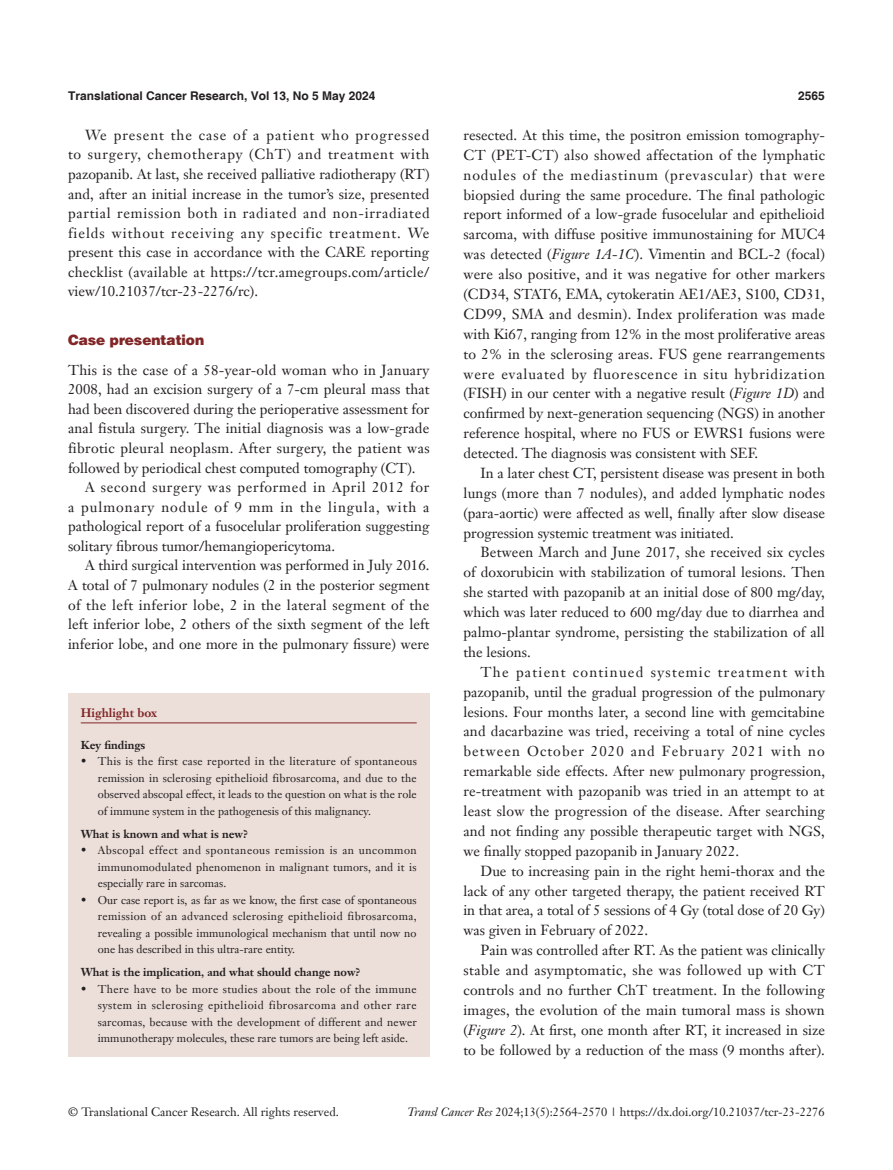
<style>
.page{position:relative;width:893px;height:1170px;background:#fff}
.page>*{position:absolute;margin:0;border:0;box-sizing:border-box;transform-origin:0 0}
.t1{font:14.25px/20px "Janson Text LT";color:#231f20;text-align:justify}
._1ji-6_5{font:900 14.25px "Helvetica";color:#812627}
.t2{font:12px "Janson Text LT";color:#231f20}
.t3{font:700 12px "Helvetica";color:#231f20}
.Cite{font:700 12px "Janson Text LT";color:#812627}
.box-zhengwen{font:11.25px/16.5px "Janson Text LT";color:#231f20;text-align:justify}
.box-biaoti-1_5mm{font:700 11.25px "Janson Text LT";color:#231f20}
.box-biaoti{font:700 11.25px "Janson Text LT";color:#231f20}
.s1{font-style:italic}
</style>
<div class="page">
<div style="left:68px;top:693px;width:361px;height:363px;background:#ecdfd9"></div>
<hr style="left:81px;top:722px;width:336px;height:1px;background:#812627">
<p class="t3" style="left:68px;top:88px;width:309px">Translational Cancer Research, Vol 13, No 5 May 2024</p>
<p class="t3" style="left:798px;top:88px;width:28px">2565</p>
<p class="t1" style="left:68px;top:125px;width:363px;line-height:19.5px;text-indent:17px">We present the case of a patient who progressed to surgery, chemotherapy (ChT) and treatment with pazopanib. At last, she received palliative radiotherapy (RT) and, after an initial increase in the tumor’s size, presented partial remission both in radiated and non-irradiated fields without receiving any specific treatment. We present this case in accordance with the CARE reporting checklist (available at https://tcr.amegroups.com/article/ view/10.21037/tcr-23-2276/rc).</p>
<p class="_1ji-6_5" style="left:68px;top:331px;width:138px">Case presentation</p>
<p class="t1" style="left:68px;top:360px;width:363px;line-height:19.5px">This is the case of a 58-year-old woman who in January 2008, had an excision surgery of a 7-cm pleural mass that had been discovered during the perioperative assessment for anal fistula surgery. The initial diagnosis was a low-grade fibrotic pleural neoplasm. After surgery, the patient was followed by periodical chest computed tomography (CT).</p>
<p class="t1" style="left:68px;top:477px;width:363px;line-height:19.5px;text-indent:17px">A second surgery was performed in April 2012 for a pulmonary nodule of 9 mm in the lingula, with a pathological report of a fusocelular proliferation suggesting solitary fibrous tumor/hemangiopericytoma.</p>
<p class="t1" style="left:68px;top:555px;width:363px;line-height:19.5px;text-indent:17px">A third surgical intervention was performed in July 2016.<br>A total of 7 pulmonary nodules (2 in the posterior segment of the left inferior lobe, 2 in the lateral segment of the left inferior lobe, 2 others of the sixth segment of the left inferior lobe, and one more in the pulmonary fissure) were</p>
<p class="Cite" style="left:81px;top:704px;width:78px">Highlight box</p>
<p class="box-biaoti" style="left:81px;top:737px;width:66px">Key findings</p>
<p class="box-zhengwen" style="left:98px;top:753px;width:321px;text-indent:-17px">• This is the first case reported in the literature of spontaneous remission in sclerosing epithelioid fibrosarcoma, and due to the observed abscopal effect, it leads to the question on what is the role of immune system in the pathogenesis of this malignancy.</p>
<p class="box-biaoti-1_5mm" style="left:81px;top:826px;width:169px">What is known and what is new?</p>
<p class="box-zhengwen" style="left:98px;top:842px;width:321px;text-indent:-17px">• Abscopal effect and spontaneous remission is an uncommon immunomodulated phenomenon in malignant tumors, and it is especially rare in sarcomas.</p>
<p class="box-zhengwen" style="left:98px;top:891px;width:320px;text-indent:-17px">• Our case report is, as far as we know, the first case of spontaneous remission of an advanced sclerosing epithelioid fibrosarcoma, revealing a possible immunological mechanism that until now no one has described in this ultra-rare entity.</p>
<p class="box-biaoti-1_5mm" style="left:81px;top:965px;width:281px">What is the implication, and what should change now?</p>
<p class="box-zhengwen" style="left:98px;top:980px;width:321px;text-indent:-17px">• There have to be more studies about the role of the immune system in sclerosing epithelioid fibrosarcoma and other rare sarcomas, because with the development of different and newer immunotherapy molecules, these rare tumors are being left aside.</p>
<p class="t1" style="left:463px;top:125px;width:363px">resected. At this time, the positron emission tomography-CT (PET-CT) also showed affectation of the lymphatic nodules of the mediastinum (prevascular) that were biopsied during the same procedure. The final pathologic report informed of a low-grade fusocelular and epithelioid sarcoma, with diffuse positive immunostaining for MUC4 was detected (<span class="s1">Figure 1A-1C</span>). Vimentin and BCL-2 (focal) were also positive, and it was negative for other markers (CD34, STAT6, EMA, cytokeratin AE1/AE3, S100, CD31, CD99, SMA and desmin). Index proliferation was made with Ki67, ranging from 12% in the most proliferative areas to 2% in the sclerosing areas. FUS gene rearrangements were evaluated by fluorescence in situ hybridization (FISH) in our center with a negative result (<span class="s1">Figure 1D</span>) and confirmed by next-generation sequencing (NGS) in another reference hospital, where no FUS or EWRS1 fusions were detected. The diagnosis was consistent with SEF.</p>
<p class="t1" style="left:463px;top:463px;width:363px;text-indent:17px">In a later chest CT, persistent disease was present in both lungs (more than 7 nodules), and added lymphatic nodes (para-aortic) were affected as well, finally after slow disease progression systemic treatment was initiated.</p>
<p class="t1" style="left:463px;top:542px;width:363px;text-indent:17px">Between March and June 2017, she received six cycles of doxorubicin with stabilization of tumoral lesions. Then she started with pazopanib at an initial dose of 800 mg/day, which was later reduced to 600 mg/day due to diarrhea and palmo-plantar syndrome, persisting the stabilization of all the lesions.</p>
<p class="t1" style="left:463px;top:661px;width:363px;text-indent:17px">The patient continued systemic treatment with pazopanib, until the gradual progression of the pulmonary lesions. Four months later, a second line with gemcitabine and dacarbazine was tried, receiving a total of nine cycles between October 2020 and February 2021 with no remarkable side effects. After new pulmonary progression, re-treatment with pazopanib was tried in an attempt to at least slow the progression of the disease. After searching and not finding any possible therapeutic target with NGS, we finally stopped pazopanib in January 2022.</p>
<p class="t1" style="left:463px;top:860px;width:363px;text-indent:17px">Due to increasing pain in the right hemi-thorax and the lack of any other targeted therapy, the patient received RT in that area, a total of 5 sessions of 4 Gy (total dose of 20 Gy) was given in February of 2022.</p>
<p class="t1" style="left:463px;top:940px;width:363px;text-indent:17px">Pain was controlled after RT. As the patient was clinically stable and asymptomatic, she was followed up with CT controls and no further ChT treatment. In the following images, the evolution of the main tumoral mass is shown (<span class="s1">Figure 2</span>). At first, one month after RT, it increased in size to be followed by a reduction of the mass (9 months after).</p>
<p class="t2" style="left:68px;top:1104px;width:272px">© Translational Cancer Research. All rights reserved.</p>
<p class="t2" style="left:407px;top:1104px;width:419px"><span class="s1">Transl Cancer Res</span> 2024;13(5):2564-2570 | https://dx.doi.org/10.21037/tcr-23-2276</p>
</div>
